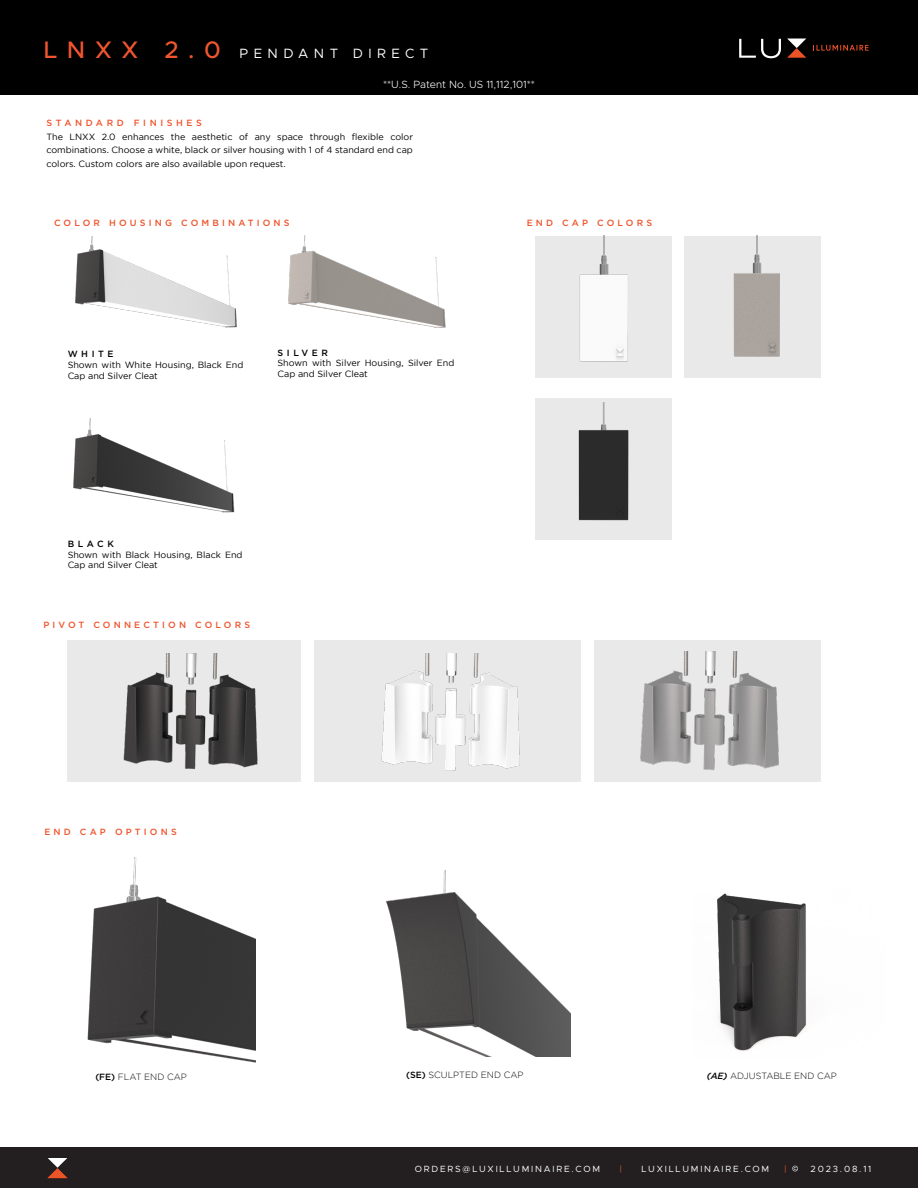
<style>
.page{position:relative;width:918px;height:1188px;background:#fff}
.page>*{position:absolute;margin:0;border:0;box-sizing:border-box;transform-origin:0 0}
.t1{font:13.5px "Metropolis";letter-spacing:.4em;color:#fff}
.t2{font:300 10.5px "Metropolis";color:#fff}
.t3{font:9px/10.8px "Gotham";color:#000}
.t4{font:500 9px "Gotham";letter-spacing:.35em;color:#f0542c}
.t5{font:9px "Metropolis";letter-spacing:.2em;color:#fff}
.t6{font:300 9px "Gotham";color:#000}
.t7{font:500 9px "Gotham";letter-spacing:.4em;color:#f0542c}
.t8{font:500 9px "Gotham";letter-spacing:.4em;color:#000}
.t9{font:9px "Metropolis";color:#f0542c}
.s1{font-weight:500;font-size:24px;color:#f0552f}
.s2{font-weight:500}
.s3{font-weight:500;font-style:italic}
</style>
<div class="page">
<div style="left:0;top:1148px;width:918px;height:40px;background:#231f20"></div>
<svg style="left:792px;top:1166px;width:6px;height:5px"></svg>
<img style="left:47px;top:1158px;width:21px;height:20px">
<div style="left:595px;top:640px;width:226px;height:141px;background:#e9e9e9"></div>
<div style="left:68px;top:640px;width:233px;height:141px;background:#e9e9e9"></div>
<div style="left:314px;top:640px;width:266px;height:141px;background:#e9e9e9"></div>
<div style="left:684px;top:237px;width:137px;height:141px;background:#e9e9e9"></div>
<div style="left:536px;top:237px;width:136px;height:141px;background:#e9e9e9"></div>
<div style="left:536px;top:398px;width:136px;height:142px;background:#e9e9e9"></div>
<img style="left:288px;top:236px;width:158px;height:92px">
<img style="left:75px;top:237px;width:162px;height:91px">
<img style="left:73px;top:418px;width:162px;height:95px">
<img style="left:535px;top:236px;width:136px;height:127px">
<img style="left:535px;top:402px;width:94px;height:138px">
<img style="left:684px;top:235px;width:137px;height:122px">
<img style="left:717px;top:893px;width:89px;height:158px">
<img style="left:386px;top:870px;width:184px;height:186px">
<img style="left:87px;top:858px;width:168px;height:205px">
<img style="left:82px;top:653px;width:209px;height:129px">
<img style="left:348px;top:653px;width:210px;height:129px">
<img style="left:594px;top:652px;width:210px;height:130px">
<div style="left:0;top:0;width:918px;height:95px;background:#000"></div>
<svg style="left:813px;top:45px;width:56px;height:6px"></svg>
<svg style="left:739px;top:39px;width:42px;height:19px"></svg>
<svg style="left:787px;top:39px;width:19px;height:19px"></svg>
<h1 class="t1" style="left:44px;top:45px;width:386px"><span class="s1">LNXX 2.0</span> PENDANT DIRECT</h1>
<p class="t2" style="left:383px;top:77px;width:153px">**U.S. Patent No. US 11,112,101**</p>
<p class="t7" style="left:46px;top:117px;width:157px">STANDARD FINISHES</p>
<p class="t3" style="left:46px;top:130px;width:368px;line-height:13.5px;text-align:justify">The LNXX 2.0 enhances the aesthetic of any space through flexible color combinations. Choose a white, black or silver housing with 1 of 4 standard end cap colors. Custom colors are also available upon request.</p>
<p class="t4" style="left:54px;top:217px;width:237px">COLOR HOUSING COMBINATIONS</p>
<p class="t4" style="left:527px;top:217px;width:127px">END CAP COLORS</p>
<p class="t8" style="left:68px;top:348px;width:47px">WHITE</p>
<p class="t3" style="left:68px;top:359px;width:177px">Shown with White Housing, Black End<br>Cap and Silver Cleat</p>
<p class="t8" style="left:278px;top:347px;width:52px">SILVER</p>
<p class="t3" style="left:278px;top:358px;width:178px">Shown with Silver Housing, Silver End<br>Cap and Silver Cleat</p>
<p class="t8" style="left:68px;top:538px;width:48px">BLACK</p>
<p class="t3" style="left:68px;top:549px;width:176px">Shown with Black Housing, Black End<br>Cap and Silver Cleat</p>
<p class="t4" style="left:43px;top:619px;width:208px">PIVOT CONNECTION COLORS</p>
<p class="t4" style="left:44px;top:826px;width:134px">END CAP OPTIONS</p>
<p class="t6" style="left:95px;top:1072px;width:93px"><span class="s2">(FE)</span> FLAT END CAP</p>
<p class="t6" style="left:406px;top:1070px;width:119px"><span class="s2">(SE)</span> SCULPTED END CAP</p>
<p class="t6" style="left:707px;top:1071px;width:132px"><span class="s3">(AE)</span> ADJUSTABLE END CAP</p>
<p class="t5" style="left:415px;top:1163px;width:187px">ORDERS@LUXILLUMINAIRE.COM</p>
<p class="t9" style="left:620px;top:1163px;width:4px">|</p>
<p class="t5" style="left:642px;top:1163px;width:129px">LUXILLUMINAIRE.COM</p>
<p class="t9" style="left:784px;top:1163px;width:4px">|</p>
<p class="t5" style="left:811px;top:1163px;width:62px">2023.08.11</p>
</div>
